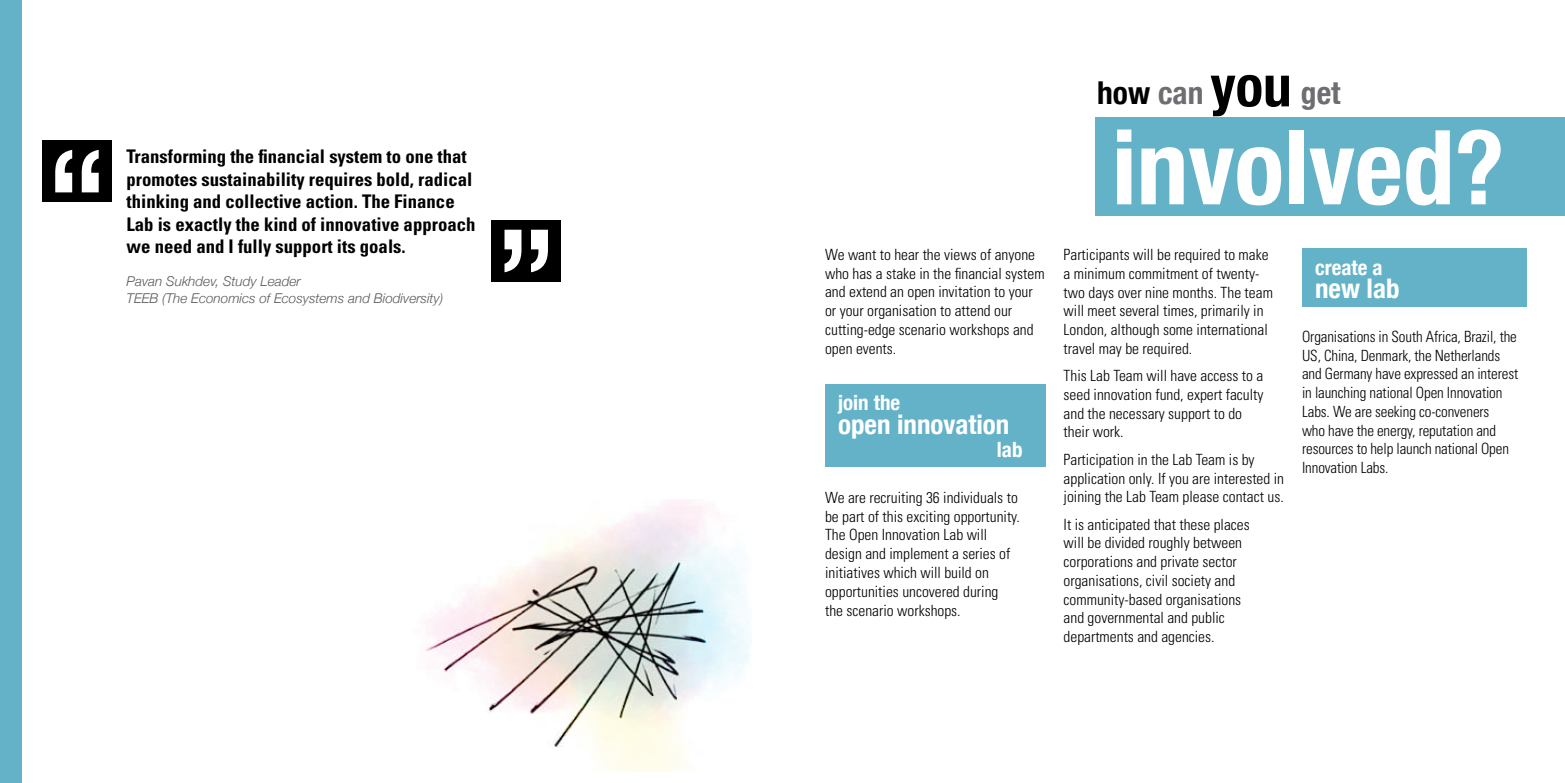
<style>
.page{position:relative;width:1565px;height:783px;background:#fff}
.page>*{position:absolute;margin:0;border:0;box-sizing:border-box;transform-origin:0 0}
.t1{font:700 condensed 103.5px "Helvetica Neue";color:#fff}
.t2{font:700 condensed 31.5px "Helvetica Neue";color:#6d6e71}
.t3{font:700 condensed 27px "Helvetica Neue";color:#fff}
.t4{font:700 condensed 21px "Helvetica Neue";color:#fff}
.t5{font:700 condensed 18.75px/22.5px "Univers";color:#000}
.t6{font:300 condensed 15.45px/18.8px "Univers";color:#000}
.t7{font:italic 300 13.5px/16.5px "Helvetica Neue";color:#58595b}
.s1{color:#000}
.s2{font-size:57px;color:#000}
</style>
<div class="page">
<div style="left:0;top:0;width:21px;height:782px;background:#64b2c8"></div>
<div style="left:1096px;top:118px;width:469px;height:98px;background:#64b2c8"></div>
<div style="left:825px;top:383px;width:220px;height:83px;background:#64b2c8"></div>
<div style="left:1302px;top:248px;width:224px;height:59px;background:#64b2c8"></div>
<img style="left:425px;top:499px;width:326px;height:273px">
<div style="left:42px;top:140px;width:70px;height:62px;background:#000"></div>
<svg style="left:55px;top:150px;width:44px;height:42px"></svg>
<div style="left:492px;top:220px;width:69px;height:62px;background:#000"></div>
<svg style="left:504px;top:230px;width:44px;height:42px"></svg>
<p class="t5" style="left:127px;top:145px;width:350px">Transforming the financial system to one that promotes sustainability requires bold, radical thinking and collective action. The Finance Lab is exactly the kind of innovative approach we need and I fully support its goals.</p>
<p class="t7" style="left:127px;top:273px;width:318px">Pavan Sukhdev, Study Leader<br>TEEB (The Economics of Ecosystems and Biodiversity)</p>
<p class="t6" style="left:825px;top:245px;width:221px">We want to hear the views of anyone who has a stake in the financial system and extend an open invitation to your or your organisation to attend our cutting-edge scenario workshops and open events.</p>
<h3 class="t4" style="left:838px;top:390px;width:64px">join the</h3>
<h3 class="t3" style="left:838px;top:407px;width:173px">open innovation</h3>
<h3 class="t4" style="left:997px;top:437px;width:27px">lab</h3>
<p class="t6" style="left:825px;top:488px;width:196px">We are recruiting 36 individuals to be part of this exciting opportunity.<br>The Open Innovation Lab will design and implement a series of initiatives which will build on opportunities uncovered during the scenario workshops.</p>
<h2 class="t2" style="left:1097px;top:73px;width:245px"><span class="s1">how</span> can <span class="s2">you</span> get</h2>
<h1 class="t1" style="left:1112px;top:105px;width:394px">involved?</h1>
<p class="t6" style="left:1063px;top:245px;width:211px">Participants will be required to make a minimum commitment of twenty&shy;two days over nine months. The team will meet several times, primarily in London, although some international travel may be required.</p>
<p class="t6" style="left:1063px;top:366px;width:201px">This Lab Team will have access to a seed innovation fund, expert faculty and the necessary support to do their work.</p>
<p class="t6" style="left:1063px;top:449px;width:222px">Participation in the Lab Team is by application only. If you are interested in joining the Lab Team please contact us.</p>
<p class="t6" style="left:1063px;top:514px;width:188px">It is anticipated that these places will be divided roughly between corporations and private sector organisations, civil society and community-based organisations and governmental and public departments and agencies.</p>
<h3 class="t4" style="left:1315px;top:254px;width:69px">create a</h3>
<h3 class="t3" style="left:1315px;top:272px;width:86px">new lab</h3>
<p class="t6" style="left:1302px;top:326px;width:218px">Organisations in South Africa, Brazil, the US, China, Denmark, the Netherlands and Germany have expressed an interest in launching national Open Innovation Labs. We are seeking co-conveners<br>who have the energy, reputation and resources to help launch national Open Innovation Labs.</p>
</div>
